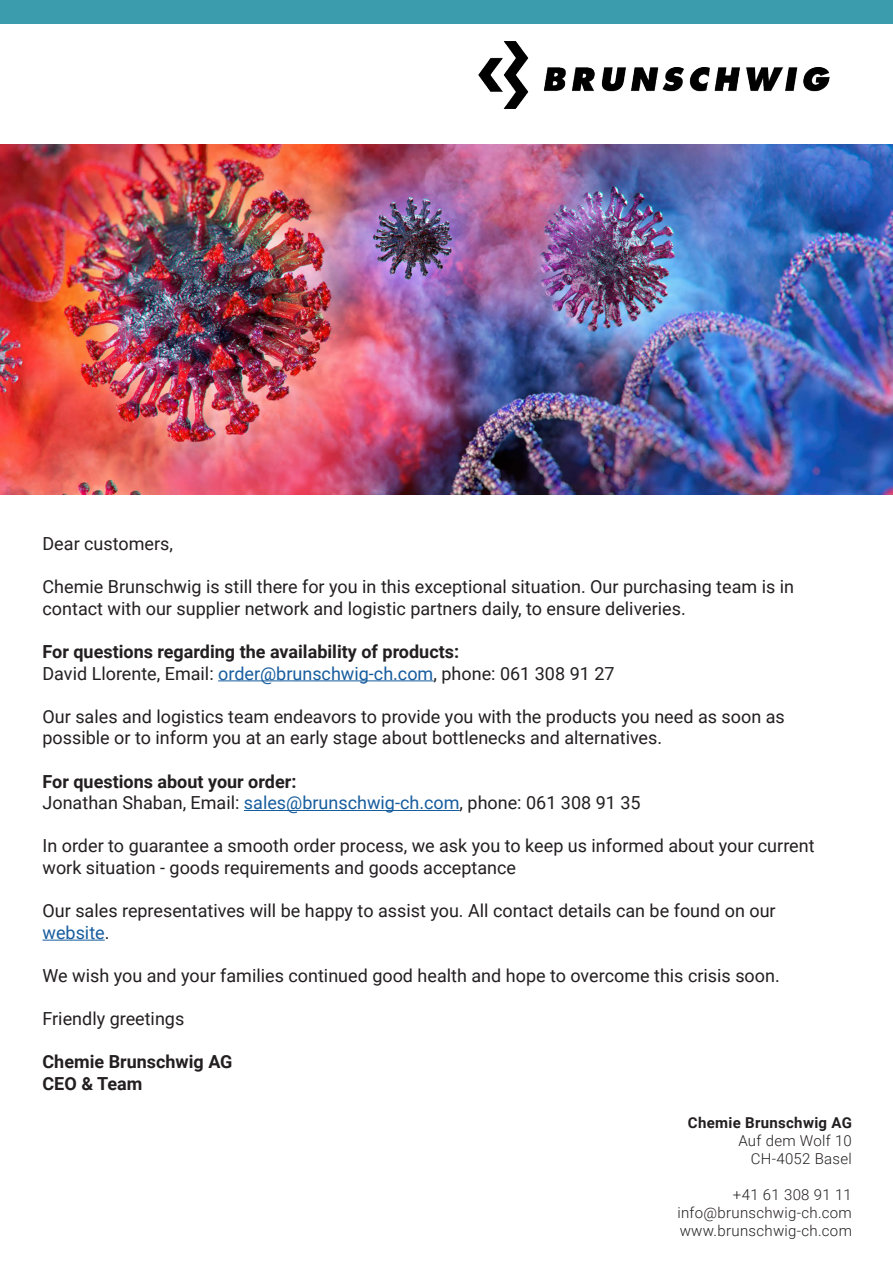
<style>
.page{position:relative;width:893px;height:1263px;background:#fff}
.page>*{position:absolute;margin:0;border:0;box-sizing:border-box;transform-origin:0 0}
.t1{font:18px/21.6px "Roboto";color:#231f20}
.t2{font:700 18px "Roboto";color:#231f20}
.t3{font:300 15px "Roboto";letter-spacing:.02em;color:#231f20}
.t4{font:700 15px "Roboto";letter-spacing:.02em;color:#231f20}
.s1{color:#175d9e}
</style>
<div class="page">
<img style="left:479px;top:41px;width:350px;height:68px">
<div style="left:0;top:0;width:893px;height:24px;background:#3a9cac"></div>
<hr style="left:218px;top:680px;width:215px;height:1px;background:#175d9e">
<hr style="left:244px;top:810px;width:216px;height:1px;background:#175d9e">
<hr style="left:43px;top:940px;width:62px;height:1px;background:#175d9e">
<img style="left:0;top:144px;width:893px;height:350px">
<p class="t1" style="left:43px;top:532px;width:132px">Dear customers,</p>
<p class="t1" style="left:43px;top:575px;width:753px">Chemie Brunschwig is still there for you in this exceptional situation. Our purchasing team is in contact with our supplier network and logistic partners daily, to ensure deliveries.</p>
<p class="t2" style="left:43px;top:639px;width:418px">For questions regarding the availability of products:</p>
<p class="t1" style="left:43px;top:662px;width:574px">David Llorente, Email: <span class="s1">order@brunschwig-ch.com</span>, phone: 061 308 91 27</p>
<p class="t1" style="left:43px;top:705px;width:744px">Our sales and logistics team endeavors to provide you with the products you need as soon as possible or to inform you at an early stage about bottlenecks and alternatives.</p>
<p class="t2" style="left:43px;top:768px;width:255px">For questions about your order:</p>
<p class="t1" style="left:43px;top:791px;width:600px">Jonathan Shaban, Email: <span class="s1">sales@brunschwig-ch.com</span>, phone: 061 308 91 35</p>
<p class="t1" style="left:43px;top:834px;width:774px">In order to guarantee a smooth order process, we ask you to keep us informed about your current work situation - goods requirements and goods acceptance</p>
<p class="t1" style="left:43px;top:899px;width:735px">Our sales representatives will be happy to assist you. All contact details can be found on our <span class="s1">website</span>.</p>
<p class="t1" style="left:43px;top:964px;width:739px">We wish you and your families continued good health and hope to overcome this crisis soon.</p>
<p class="t1" style="left:43px;top:1007px;width:143px">Friendly greetings</p>
<p class="t2" style="left:43px;top:1049px;width:192px">Chemie Brunschwig AG</p>
<p class="t2" style="left:43px;top:1071px;width:101px">CEO &amp; Team</p>
<p class="t4" style="left:688px;top:1112px;width:166px">Chemie Brunschwig AG</p>
<p class="t3" style="left:738px;top:1130px;width:115px">Auf dem Wolf 10</p>
<p class="t3" style="left:751px;top:1148px;width:103px">CH-4052 Basel</p>
<p class="t3" style="left:733px;top:1184px;width:120px">+41 61 308 91 11</p>
<p class="t3" style="left:677px;top:1202px;width:176px">info@brunschwig-ch.com</p>
<p class="t3" style="left:680px;top:1220px;width:174px">www.brunschwig-ch.com</p>
</div>
